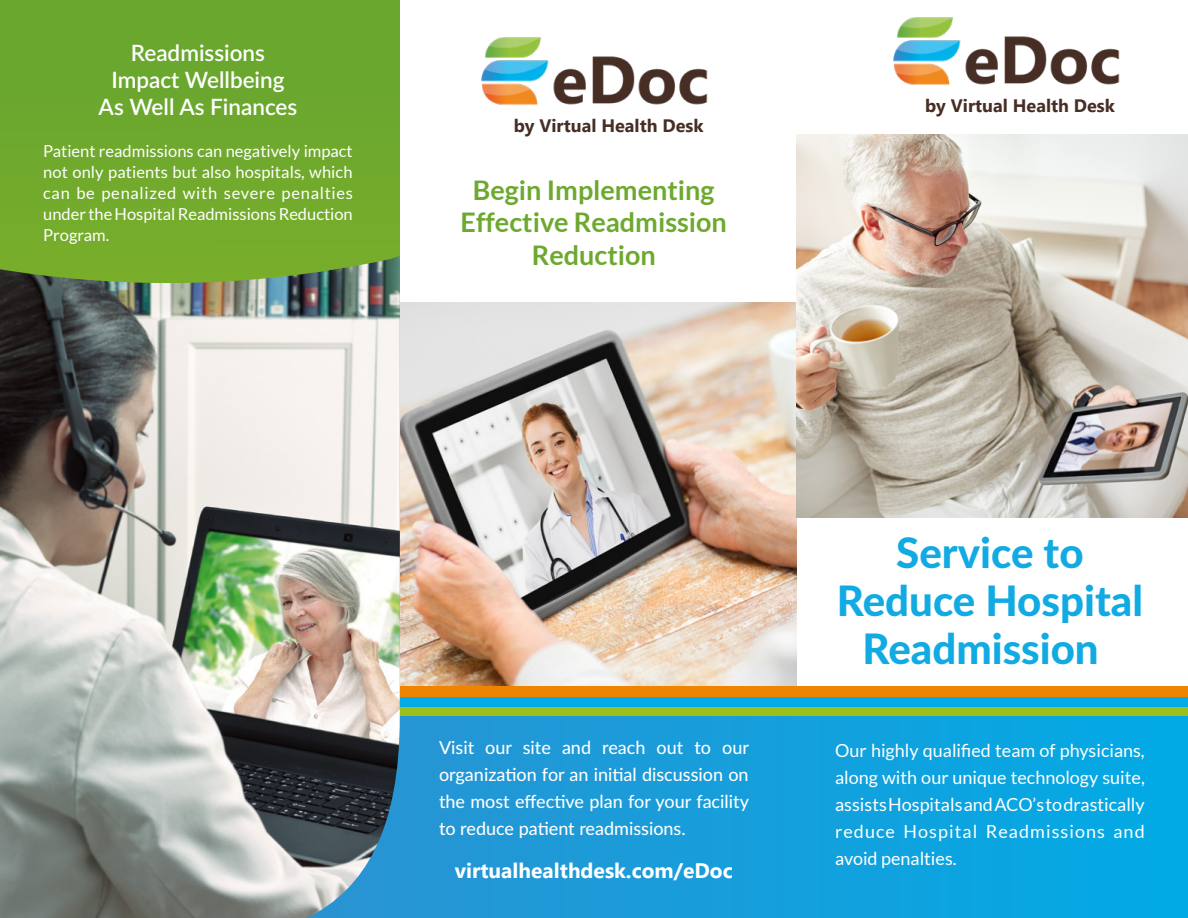
<style>
.page{position:relative;width:1188px;height:918px;background:#fff}
.page>*{position:absolute;margin:0;border:0;box-sizing:border-box;transform-origin:0 0}
.t1{font:800 42px/48px "Lato";color:#11aae3;text-align:center}
.t2{font:700 27px/32.4px "Lato";color:#6da92e;text-align:center}
.t3{font:600 22.5px/27px "Lato";color:#fff;text-align:center}
.t4{font:700 21px "Gadugi";color:#fff}
.t5{font:18px/27px "Lato";letter-spacing:.06em;color:#fff;text-align:justify}
.t6{font:500 18px/27px "Lato";color:#fff;text-align:justify}
.t7{font:700 18px "Gadugi";color:#462e25}
.t8{font:16.5px/21px "Lato";color:#fff;text-align:justify}
.s1{color:#fff}
</style>
<div class="page">
<img style="left:400px;top:302px;width:396px;height:385px">
<img style="left:796px;top:134px;width:392px;height:383px">
<div style="left:0;top:707px;width:1188px;height:10px;background:#9dbf1c"></div>
<div style="left:0;top:697px;width:1188px;height:10px;background:#00abe7"></div>
<div style="left:0;top:687px;width:1188px;height:10px;background:#ee8500"></div>
<svg style="left:400px;top:717px;width:788px;height:201px;background:#139fdc"></svg>
<div style="left:0;top:0;width:400px;height:687px;background:#6da82e"></div>
<img style="left:893px;top:17px;width:227px;height:68px">
<img style="left:481px;top:37px;width:227px;height:68px">
<img style="left:0;top:256px;width:400px;height:662px">
<h3 class="t3" style="left:99px;top:39px;width:200px">Readmissions<br>Impact Wellbeing<br>As Well As Finances</h3>
<p class="t8" style="left:43px;top:141px;width:311px">Patient readmissions can negatively impact not only patients but also hospitals, which can be penalized with severe penalties under the Hospital Readmissions Reduction Program.</p>
<p class="t7" style="left:514px;top:115px;width:191px">by Virtual Health Desk</p>
<h2 class="t2" style="left:461px;top:174px;width:268px">Begin Implementing<br>Effective Readmission<br>Reduction</h2>
<p class="t7" style="left:925px;top:95px;width:191px">by Virtual Health Desk</p>
<p class="t6" style="left:439px;top:734px;width:312px">Visit our site and reach out to our organization for an initial discussion on the most effective plan for your facility to reduce patient readmissions.</p>
<p class="t4" style="left:455px;top:858px;width:280px">virtualhealthdesk.com/eDoc</p>
<h1 class="t1" style="left:837px;top:527px;width:308px">Service to<br>Reduce Hospital<br>Readmission<span class="s1">s</span></h1>
<p class="t5" style="left:835px;top:737px;width:311px">Our highly qualified team of physicians, along with our unique technology suite, assists Hospitals and ACO’s to drastically reduce Hospital Readmissions and avoid penalties.</p>
</div>
